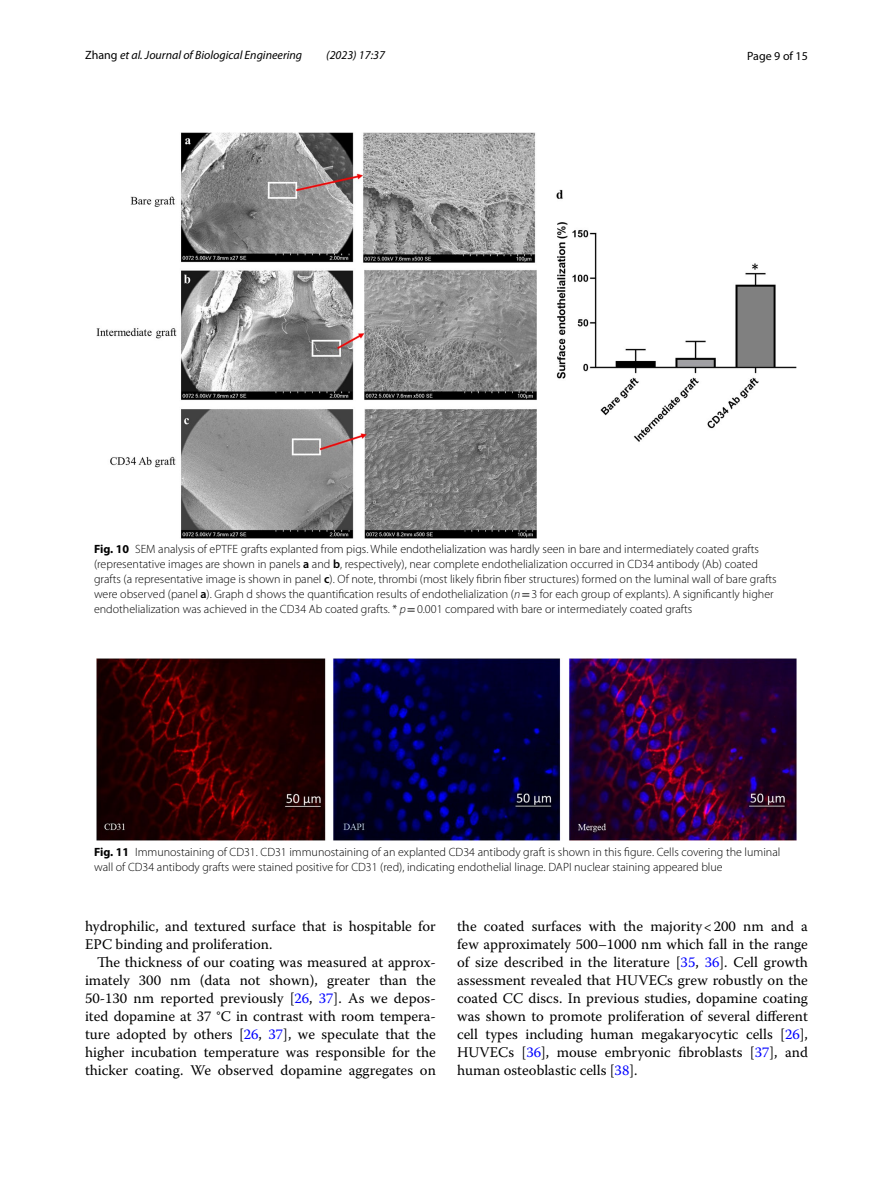
<style>
.page{position:relative;width:893px;height:1187px;background:#fff}
.page>*{position:absolute;margin:0;border:0;box-sizing:border-box;transform-origin:0 0}
.t1{font:14.7px/18px "Warnock Pro";color:#000;text-align:justify}
.t2{font:300 12px/15px "Myriad Pro";color:#000}
.t3{font:italic 12px "Myriad Pro";color:#000}
.t4{font:12px "Myriad Pro";color:#000}
.s1{font-style:normal}
.s2{font-weight:700}
.s3{font-weight:600}
.s4{font-style:italic}
.s5{font-family:"STIX";font-weight:400}
.s6{color:#00f}
</style>
<div class="page">
<img style="left:96px;top:133px;width:701px;height:405px">
<img style="left:96px;top:658px;width:701px;height:182px">
<p class="t3" style="left:85px;top:48px;width:219px"><span class="s1">Zhang</span> et al. Journal of Biological Engineering</p>
<p class="t3" style="left:326px;top:48px;width:60px">(2023) 17:37</p>
<p class="t4" style="left:747px;top:48px;width:62px">Page 9 of 15</p>
<p class="t2" style="left:94px;top:542px;width:684px"><span class="s2">Fig. 10</span> SEM analysis of ePTFE grafts explanted from pigs. While endothelialization was hardly seen in bare and intermediately coated grafts (representative images are shown in panels <span class="s3">a</span> and <span class="s3">b</span>, respectively), near complete endothelialization occurred in CD34 antibody (Ab) coated grafts (a representative image is shown in panel <span class="s3">c</span>). Of note, thrombi (most likely fibrin fiber structures) formed on the luminal wall of bare grafts were observed (panel <span class="s3">a</span>). Graph d shows the quantification results of endothelialization (<span class="s4">n</span><span class="s5">=</span>3 for each group of explants). A significantly higher endothelialization was achieved in the CD34 Ab coated grafts. * <span class="s4">p</span><span class="s5">=</span>0.001 compared with bare or intermediately coated grafts</p>
<p class="t2" style="left:94px;top:844px;width:688px"><span class="s2">Fig. 11</span> Immunostaining of CD31. CD31 immunostaining of an explanted CD34 antibody graft is shown in this figure. Cells covering the luminal wall of CD34 antibody grafts were stained positive for CD31 (red), indicating endothelial linage. DAPI nuclear staining appeared blue</p>
<p class="t1" style="left:85px;top:916px;width:352px">hydrophilic, and textured surface that is hospitable for<br>EPC binding and proliferation.</p>
<p class="t1" style="left:85px;top:952px;width:352px;text-indent:12px">The thickness of our coating was measured at approx&shy;imately 300 nm (data not shown), greater than the 50-130 nm reported previously [<span class="s6">26</span>, <span class="s6">37</span>]. As we depos&shy;ited dopamine at 37 °C in contrast with room tempera&shy;ture adopted by others [<span class="s6">26</span>, <span class="s6">37</span>], we speculate that the higher incubation temperature was responsible for the thicker coating. We observed dopamine aggregates on</p>
<p class="t1" style="left:457px;top:916px;width:352px">the coated surfaces with the majority&lt;200 nm and a few approximately 500–1000 nm which fall in the range of size described in the literature [<span class="s6">35</span>, <span class="s6">36</span>]. Cell growth assessment revealed that HUVECs grew robustly on the coated CC discs. In previous studies, dopamine coating was shown to promote proliferation of several different cell types including human megakaryocytic cells [<span class="s6">26</span>], HUVECs [<span class="s6">36</span>], mouse embryonic fibroblasts [<span class="s6">37</span>], and human osteoblastic cells [<span class="s6">38</span>].</p>
</div>
